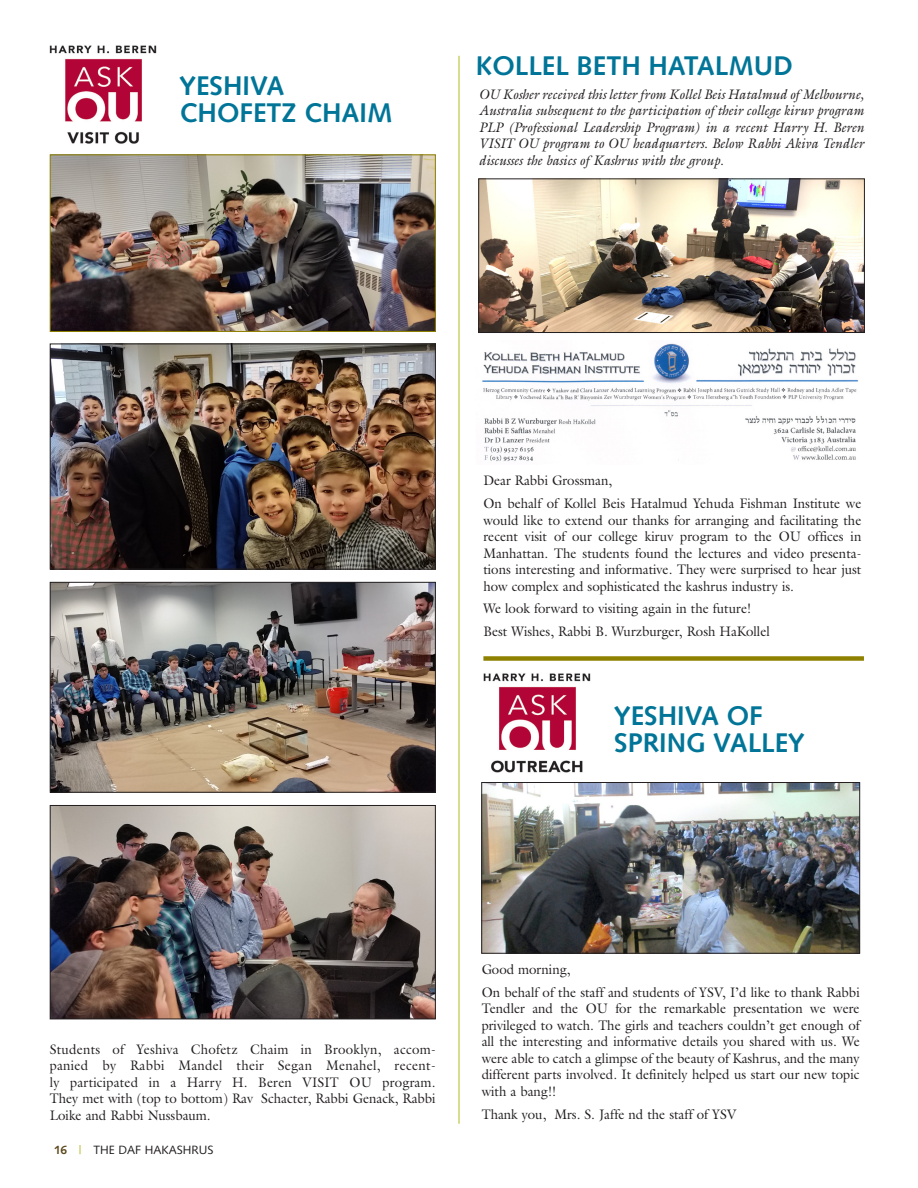
<style>
.page{position:relative;width:918px;height:1188px;background:#fff}
.page>*{position:absolute;margin:0;border:0;box-sizing:border-box;transform-origin:0 0}
.Newdaf_headline{font:700 27px/27px "Syntax";color:#007598}
.NewDaf_body{font:13.8px/16.5px "Galliard";color:#231f20;text-align:justify;scale:.95 1}
.NewDaf_body-2{font:italic 13.8px/16.5px "Galliard";color:#231f20;text-align:justify;scale:.95 1}
.t1{font:12px "Syntax";color:#231f20}
.s1{font-weight:700;color:#5a471a}
.s2{color:#aebc21}
</style>
<div class="page">
<hr style="left:459px;top:56px;width:1px;height:1068px;background:#aebc21">
<img style="left:52px;top:156px;width:382px;height:174px">
<div style="left:50px;top:154px;width:386px;height:178px;border:1px solid #8f8100"></div>
<img style="left:52px;top:807px;width:382px;height:210px">
<div style="left:50px;top:805px;width:386px;height:214px;border:1px solid #231f20"></div>
<img style="left:52px;top:584px;width:382px;height:207px">
<div style="left:50px;top:582px;width:386px;height:211px;border:1px solid #231f20"></div>
<img style="left:52px;top:346px;width:382px;height:221px">
<div style="left:50px;top:344px;width:386px;height:225px;border:1px solid #231f20"></div>
<img style="left:483px;top:784px;width:375px;height:168px">
<div style="left:481px;top:782px;width:379px;height:172px;border:1px solid #231f20"></div>
<img style="left:50px;top:45px;width:107px;height:99px">
<img style="left:481px;top:181px;width:381px;height:150px">
<div style="left:479px;top:179px;width:385px;height:154px;border:1px solid #231f20"></div>
<img style="left:482px;top:343px;width:376px;height:118px">
<img style="left:483px;top:673px;width:108px;height:100px">
<div style="left:483px;top:656px;width:381px;height:5px;background:#8f8100"></div>
<p class="Newdaf_headline" style="left:180px;top:72px;width:107px">YESHIVA</p>
<p class="Newdaf_headline" style="left:180px;top:99px;width:215px">CHOFETZ CHAIM</p>
<p class="Newdaf_headline" style="left:476px;top:52px;width:318px">KOLLEL BETH HATALMUD</p>
<p class="NewDaf_body-2" style="left:479px;top:86px;width:407px">OU Kosher received this letter from Kollel Beis Hatalmud of Melbourne, Australia subsequent to the participation of their college kiruv program PLP (Professional Leadership Program) in a recent Harry H. Beren VISIT OU program to OU headquarters. Below Rabbi Akiva Tendler discusses the basics of Kashrus with the group.</p>
<p class="NewDaf_body" style="left:483px;top:472px;width:137px">Dear Rabbi Grossman,</p>
<p class="NewDaf_body" style="left:483px;top:495px;width:399px">On behalf of Kollel Beis Hatalmud Yehuda Fishman Institute we would like to extend our thanks for arranging and facilitating the recent visit of our college kiruv program to the OU offices in Manhattan. The students found the lectures and video presenta&shy;tions interesting and informative. They were surprised to hear just how complex and sophisticated the kashrus industry is.</p>
<p class="NewDaf_body" style="left:483px;top:600px;width:283px">We look forward to visiting again in the future!</p>
<p class="NewDaf_body" style="left:483px;top:623px;width:303px">Best Wishes, Rabbi B. Wurzburger, Rosh HaKollel</p>
<p class="Newdaf_headline" style="left:614px;top:702px;width:192px">YESHIVA OF<br>SPRING VALLEY</p>
<p class="NewDaf_body" style="left:50px;top:1041px;width:408px">Students of Yeshiva Chofetz Chaim in Brooklyn, accom&shy;panied by Rabbi Mandel their Segan Menahel, recent&shy;ly participated in a Harry H. Beren VISIT OU program.<br>They met with (top to bottom) Rav Schacter, Rabbi Genack, Rabbi Loike and Rabbi Nussbaum.</p>
<p class="t1" style="left:54px;top:1142px;width:161px"><span class="s1">16</span> <span class="s2">|</span> THE DAF HAKASHRUS</p>
<p class="NewDaf_body" style="left:482px;top:961px;width:95px">Good morning,</p>
<p class="NewDaf_body" style="left:482px;top:984px;width:399px">On behalf of the staff and students of YSV, I’d like to thank Rabbi Tendler and the OU for the remarkable presentation we were privileged to watch. The girls and teachers couldn’t get enough of all the interesting and informative details you shared with us. We were able to catch a glimpse of the beauty of Kashrus, and the many different parts involved. It definitely helped us start our new topic with a bang!!</p>
<p class="NewDaf_body" style="left:482px;top:1106px;width:269px">Thank you, Mrs. S. Jaffe nd the staff of YSV</p>
</div>
